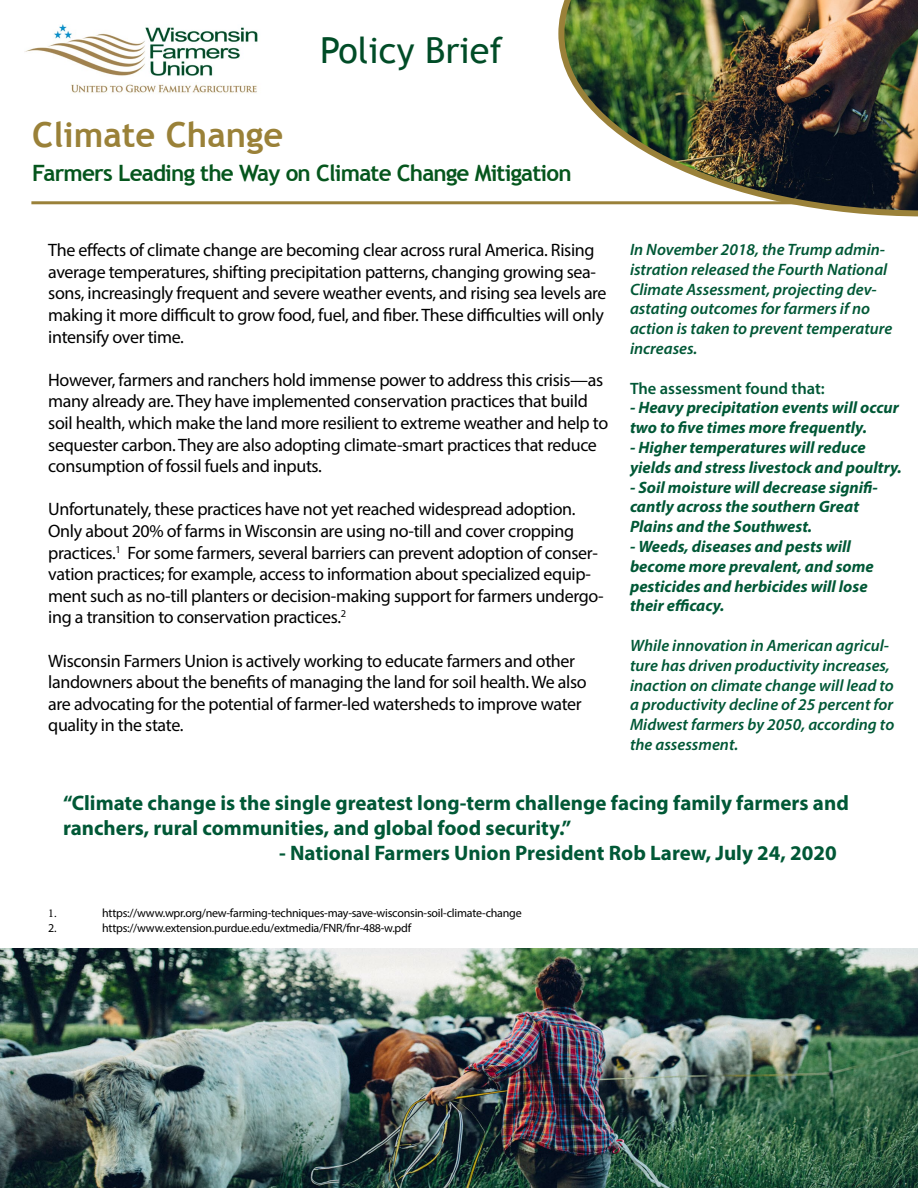
<style>
.page{position:relative;width:918px;height:1188px;background:#fff}
.page>*{position:absolute;margin:0;border:0;box-sizing:border-box;transform-origin:0 0}
.t1{font:36px "Trebuchet MS";color:#004c27}
.t2{font:700 34.5px "Trebuchet MS";color:#9a8138}
.t3{font:700 22.5px "Trebuchet MS";letter-spacing:-.035em;color:#05561d}
.t4{font:700 21px/25.2px "Myriad Pro";color:#005836}
.t5{font:18px/21.6px "Myriad Pro";letter-spacing:-.02em;color:#000}
.t6{font:italic 600 16.5px/19.8px "Myriad Pro";color:#005836}
.t7{font:italic 700 16.5px/19.8px "Myriad Pro";color:#005836}
.t8{font:600 16.5px "Myriad Pro";color:#005836}
.t9{font:12px "Myriad Pro";letter-spacing:-.02em;color:#000}
.t10{font:12px "Minion Pro";color:#000}
</style>
<div class="page">
<img style="left:24px;top:25px;width:234px;height:68px">
<hr style="left:31px;top:201px;width:770px;height:3px;background:#9a8139">
<img style="left:558px;top:0;width:360px;height:216px">
<img style="left:0;top:949px;width:918px;height:239px">
<h1 class="t1" style="left:320px;top:29px;width:184px">Policy Brief</h1>
<h2 class="t2" style="left:32px;top:113px;width:252px">Climate Change</h2>
<p class="t3" style="left:32px;top:159px;width:541px">Farmers Leading the Way on Climate Change Mitigation</p>
<p class="t5" style="left:48px;top:239px;width:560px">The effects of climate change are becoming clear across rural America. Rising average temperatures, shifting precipitation patterns, changing growing sea&shy;sons, increasingly frequent and severe weather events, and rising sea levels are making it more difficult to grow food, fuel, and fiber. These difficulties will only intensify over time.</p>
<p class="t5" style="left:48px;top:369px;width:562px">However, farmers and ranchers hold immense power to address this crisis—as many already are. They have implemented conservation practices that build soil health, which make the land more resilient to extreme weather and help to sequester carbon. They are also adopting climate-smart practices that reduce consumption of fossil fuels and inputs.</p>
<p class="t5" style="left:48px;top:498px;width:557px">Unfortunately, these practices have not yet reached widespread adoption.<br>Only about 20% of farms in Wisconsin are using no-till and cover cropping practices.<sup>1</sup> For some farmers, several barriers can prevent adoption of conser&shy;vation practices; for example, access to information about specialized equip&shy;ment such as no-till planters or decision-making support for farmers undergo&shy;ing a transition to conservation practices.<sup>2</sup></p>
<p class="t5" style="left:48px;top:650px;width:540px">Wisconsin Farmers Union is actively working to educate farmers and other landowners about the benefits of managing the land for soil health. We also are advocating for the potential of farmer-led watersheds to improve water quality in the state.</p>
<p class="t6" style="left:630px;top:239px;width:264px">In November 2018, the Trump admin&shy;istration released the Fourth National Climate Assessment, projecting dev&shy;astating outcomes for farmers if no action is taken to prevent temperature increases.</p>
<p class="t8" style="left:630px;top:378px;width:196px">The assessment found that:</p>
<p class="t7" style="left:630px;top:398px;width:270px">- Heavy precipitation events will occur two to five times more frequently.</p>
<p class="t7" style="left:630px;top:437px;width:273px">- Higher temperatures will reduce yields and stress livestock and poultry.</p>
<p class="t7" style="left:630px;top:477px;width:249px">- Soil moisture will decrease signifi&shy;cantly across the southern Great<br>Plains and the Southwest.</p>
<p class="t7" style="left:630px;top:536px;width:245px">- Weeds, diseases and pests will become more prevalent, and some pesticides and herbicides will lose their efficacy.</p>
<p class="t6" style="left:630px;top:635px;width:266px">While innovation in American agricul&shy;ture has driven productivity increases, inaction on climate change will lead to a productivity decline of 25 percent for Midwest farmers by 2050, according to the assessment.</p>
<p class="t4" style="left:63px;top:790px;width:787px">“Climate change is the single greatest long-term challenge facing family farmers and ranchers, rural communities, and global food security.”</p>
<p class="t4" style="left:279px;top:840px;width:559px">- National Farmers Union President Rob Larew, July 24, 2020</p>
<p class="t10" style="left:48px;top:905px;width:10px">1.</p>
<p class="t9" style="left:102px;top:906px;width:421px">https://www.wpr.org/new-farming-techniques-may-save-wisconsin-soil-climate-change</p>
<p class="t9" style="left:48px;top:920px;width:10px">2.</p>
<p class="t9" style="left:102px;top:920px;width:310px">https://www.extension.purdue.edu/extmedia/FNR/fnr-488-w.pdf</p>
</div>
